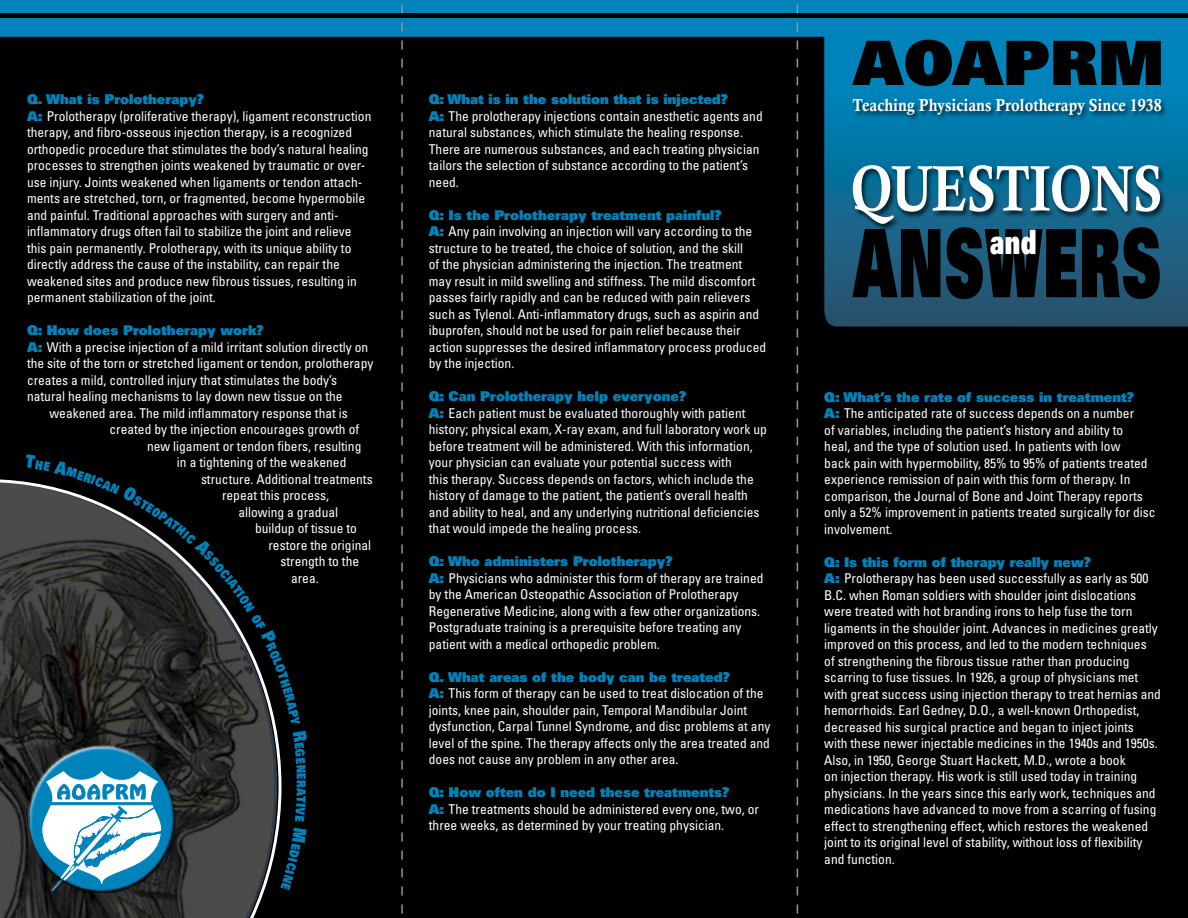
<style>
.page{position:relative;width:1188px;height:918px;background:#000}
.page>*{position:absolute;margin:0;border:0;box-sizing:border-box;transform-origin:0 0}
.t1{font:900 94.5px "Univers";color:#000;scale:.57 1}
.t2{font:64.5px "Calis MT Bol";color:#fff;scale:.8 1}
.t3{font:900 61.2px "Univers";letter-spacing:.01em;color:#000}
.t4{font:900 33.75px "Univers";color:#fff;scale:.7 1}
.t5{font:17.25px "Calis MT Bol";color:#fff;scale:.91 1}
.t6{font:condensed 13.5px/16.5px "Univers";color:#fff}
.t7{font:900 13.5px "Univers";color:#0083bb}
.t8{font:900 12.45px "Univers";color:#0083bb;scale:.78 1}
.s1{font-weight:900;font-stretch:normal;color:#0083bb}
</style>
<div class="page">
<svg style="left:0;top:479px;width:264px;height:439px;background:#353534"></svg>
<svg style="left:0;top:0;width:1188px;height:327px"></svg>
<hr style="left:0;top:13px;width:1188px;height:4px;background:#000">
<div style="left:851px;top:97px;width:317px;height:133px;background:#000;opacity:.75"></div>
<svg style="left:401px;top:0;width:2px;height:914px"></svg>
<svg style="left:797px;top:0;width:1px;height:914px"></svg>
<svg style="left:25px;top:479px;width:257px;height:412px"></svg>
<p class="t6" style="left:27px;top:91px;width:346px"><span class="s1">Q. What is Prolotherapy?<br>A:</span> Prolotherapy (proliferative therapy), ligament reconstruction therapy, and fibro-osseous injection therapy, is a recognized orthopedic procedure that stimulates the body’s natural healing processes to strengthen joints weakened by traumatic or over&shy;use injury. Joints weakened when ligaments or tendon attach&shy;ments are stretched, torn, or fragmented, become hypermobile and painful. Traditional approaches with surgery and anti&shy;inflammatory drugs often fail to stabilize the joint and relieve this pain permanently. Prolotherapy, with its unique ability to directly address the cause of the instability, can repair the weakened sites and produce new fibrous tissues, resulting in permanent stabilization of the joint.</p>
<p class="t7" style="left:27px;top:322px;width:238px">Q: How does Prolotherapy work?</p>
<p class="t6" style="left:27px;top:338px;width:343px"><span class="s1">A:</span> With a precise injection of a mild irritant solution directly on</p>
<p class="t6" style="left:27px;top:355px;width:348px">the site of the torn or stretched ligament or tendon, prolotherapy</p>
<p class="t6" style="left:27px;top:371px;width:312px">creates a mild, controlled injury that stimulates the body’s</p>
<p class="t6" style="left:27px;top:388px;width:317px">natural healing mechanisms to lay down new tissue on the</p>
<p class="t6" style="left:50px;top:404px;width:300px">weakened area. The mild inflammatory response that is</p>
<p class="t6" style="left:109px;top:421px;width:251px">created by the injection encourages growth of</p>
<p class="t6" style="left:147px;top:437px;width:216px">new ligament or tendon fibers, resulting</p>
<p class="t6" style="left:177px;top:454px;width:171px">in a tightening of the weakened</p>
<p class="t6" style="left:201px;top:470px;width:173px">structure. Additional treatments</p>
<p class="t6" style="left:222px;top:487px;width:109px">repeat this process,</p>
<p class="t6" style="left:239px;top:503px;width:101px">allowing a gradual</p>
<p class="t6" style="left:255px;top:520px;width:103px">buildup of tissue to</p>
<p class="t6" style="left:269px;top:536px;width:104px">restore the original</p>
<p class="t6" style="left:281px;top:553px;width:80px">strength to the</p>
<p class="t6" style="left:291px;top:569px;width:29px">area.</p>
<p class="t8" style="left:310px;top:780px;width:11px;rotate:90deg">r</p>
<p class="t6" style="left:429px;top:91px;width:335px"><span class="s1">Q: What is in the solution that is injected?<br>A:</span> The prolotherapy injections contain anesthetic agents and natural substances, which stimulate the healing response.<br>There are numerous substances, and each treating physician tailors the selection of substance according to the patient’s need.</p>
<p class="t6" style="left:429px;top:206px;width:339px"><span class="s1">Q: Is the Prolotherapy treatment painful?<br>A:</span> Any pain involving an injection will vary according to the structure to be treated, the choice of solution, and the skill<br>of the physician administering the injection. The treatment may result in mild swelling and stiffness. The mild discomfort passes fairly rapidly and can be reduced with pain relievers such as Tylenol. Anti-inflammatory drugs, such as aspirin and ibuprofen, should not be used for pain relief because their action suppresses the desired inflammatory process produced by the injection.</p>
<p class="t6" style="left:429px;top:388px;width:340px"><span class="s1">Q: Can Prolotherapy help everyone?<br>A:</span> Each patient must be evaluated thoroughly with patient history; physical exam, X-ray exam, and full laboratory work up before treatment will be administered. With this information, your physician can evaluate your potential success with<br>this therapy. Success depends on factors, which include the history of damage to the patient, the patient’s overall health and ability to heal, and any underlying nutritional deficiencies that would impede the healing process.</p>
<p class="t6" style="left:429px;top:553px;width:336px"><span class="s1">Q: Who administers Prolotherapy?<br>A:</span> Physicians who administer this form of therapy are trained by the American Osteopathic Association of Prolotherapy Regenerative Medicine, along with a few other organizations.<br>Postgraduate training is a prerequisite before treating any patient with a medical orthopedic problem.</p>
<p class="t6" style="left:429px;top:668px;width:343px"><span class="s1">Q. What areas of the body can be treated?<br>A:</span> This form of therapy can be used to treat dislocation of the joints, knee pain, shoulder pain, Temporal Mandibular Joint dysfunction, Carpal Tunnel Syndrome, and disc problems at any level of the spine. The therapy affects only the area treated and does not cause any problem in any other area.</p>
<p class="t6" style="left:429px;top:784px;width:332px"><span class="s1">Q: How often do I need these treatments?<br>A:</span> The treatments should be administered every one, two, or three weeks, as determined by your treating physician.</p>
<h3 class="t3" style="left:853px;top:23px;width:312px">AOAPRM</h3>
<p class="t5" style="left:852px;top:96px;width:341px">Teaching Physicians Prolotherapy Since 1938</p>
<h2 class="t2" style="left:851px;top:152px;width:390px">QUESTIONS</h2>
<h1 class="t1" style="left:853px;top:201px;width:401px">answers</h1>
<h3 class="t4" style="left:990px;top:219px;width:68px">and</h3>
<p class="t6" style="left:824px;top:388px;width:333px"><span class="s1">Q: What’s the rate of success in treatment?<br>A:</span> The anticipated rate of success depends on a number<br>of variables, including the patient’s history and ability to<br>heal, and the type of solution used. In patients with low<br>back pain with hypermobility, 85% to 95% of patients treated experience remission of pain with this form of therapy. In comparison, the Journal of Bone and Joint Therapy reports only a 52% improvement in patients treated surgically for disc involvement.</p>
<p class="t6" style="left:824px;top:553px;width:338px"><span class="s1">Q: Is this form of therapy really new?<br>A:</span> Prolotherapy has been used successfully as early as 500<br>B.C. when Roman soldiers with shoulder joint dislocations were treated with hot branding irons to help fuse the torn ligaments in the shoulder joint. Advances in medicines greatly improved on this process, and led to the modern techniques<br>of strengthening the fibrous tissue rather than producing scarring to fuse tissues. In 1926, a group of physicians met with great success using injection therapy to treat hernias and hemorrhoids. Earl Gedney, D.O., a well-known Orthopedist, decreased his surgical practice and began to inject joints<br>with these newer injectable medicines in the 1940s and 1950s.<br>Also, in 1950, George Stuart Hackett, M.D., wrote a book<br>on injection therapy. His work is still used today in training physicians. In the years since this early work, techniques and medications have advanced to move from a scarring of fusing effect to strengthening effect, which restores the weakened joint to its original level of stability, without loss of flexibility and function.</p>
</div>
